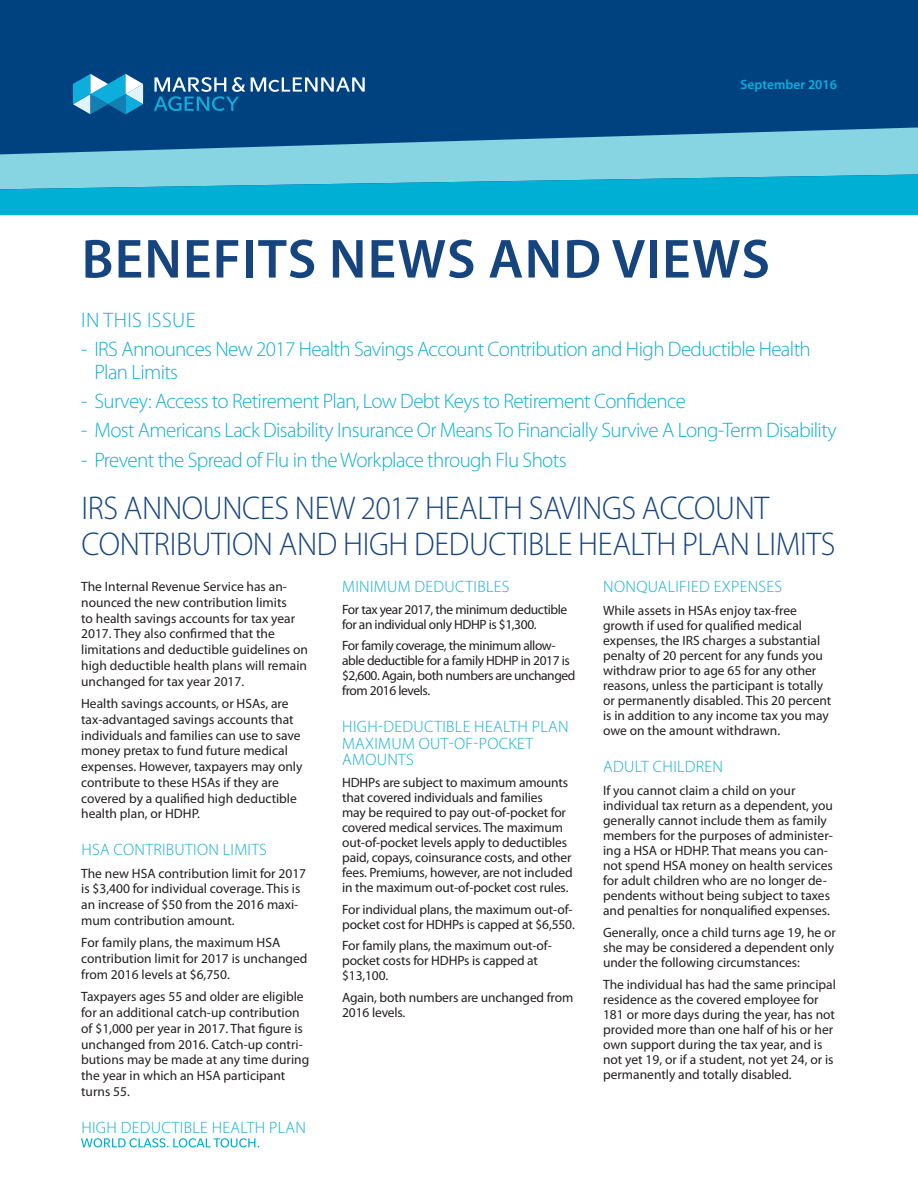
<style>
.page{position:relative;width:918px;height:1188px;background:#fff}
.page>*{position:absolute;margin:0;border:0;box-sizing:border-box;transform-origin:0 0}
.t1{font:600 55.5px "Myriad Pro";letter-spacing:.02em;color:#15447f}
.Headline{font:300 33px/36px "Myriad Pro";letter-spacing:-.01em;color:#15447f;scale:.96 1}
.In_This_Issue{font:300 21px/22.5px "Myriad Pro";letter-spacing:-.03em;color:#10afd2}
.In_This_Issue-2{font:300 21px "Myriad Pro";letter-spacing:.02em;color:#10afd2}
.Callout{font:300 16.5px/16.5px "Myriad Pro";letter-spacing:.02em;color:#10afd2}
.t2{font:13.5px/15px "Myriad Pro";color:#231f20}
.t3{font:13.5px/15px "Myriad Pro";letter-spacing:-.03em;color:#231f20}
.t4{font:600 13.5px "Myriad Pro";color:#0eaedc}
</style>
<div class="page">
<div style="left:0;top:0;width:918px;height:215px;background:#004280"></div>
<svg style="left:0;top:127px;width:918px;height:47px;fill:#87d4e3"></svg>
<svg style="left:0;top:174px;width:918px;height:41px"></svg>
<svg style="left:251px;top:77px;width:114px;height:15px"></svg>
<svg style="left:73px;top:74px;width:70px;height:40px"></svg>
<svg style="left:154px;top:77px;width:91px;height:34px"></svg>
<svg style="left:81px;top:1138px;width:178px;height:10px"></svg>
<p class="t4" style="left:741px;top:76px;width:98px">September 2016</p>
<p class="t1" style="left:82px;top:224px;width:690px">BENEFITS NEWS AND VIEWS</p>
<p class="In_This_Issue-2" style="left:81px;top:307px;width:116px">IN THIS ISSUE</p>
<p class="In_This_Issue" style="left:94px;top:338px;width:718px;text-indent:-14px">- IRS Announces New 2017 Health Savings Account Contribution and High Deductible Health<br>Plan Limits</p>
<p class="In_This_Issue" style="left:81px;top:390px;width:606px">- Survey: Access to Retirement Plan, Low Debt Keys to Retirement Confidence</p>
<p class="In_This_Issue" style="left:81px;top:419px;width:757px">- Most Americans Lack Disability Insurance Or Means To Financially Survive A Long-Term Disability</p>
<p class="In_This_Issue" style="left:81px;top:448px;width:487px">- Prevent the Spread of Flu in the Workplace through Flu Shots</p>
<p class="Headline" style="left:82px;top:490px;width:787px">IRS ANNOUNCES NEW 2017 HEALTH SAVINGS ACCOUNT<br>CONTRIBUTION AND HIGH DEDUCTIBLE HEALTH PLAN LIMITS</p>
<p class="t2" style="left:81px;top:579px;width:228px;line-height:15.8px">The Internal Revenue Service has an&shy;nounced the new contribution limits<br>to health savings accounts for tax year 2017. They also confirmed that the limitations and deductible guidelines on high deductible health plans will remain unchanged for tax year 2017.</p>
<p class="t2" style="left:81px;top:696px;width:223px;line-height:15.8px">Health savings accounts, or HSAs, are tax-advantaged savings accounts that individuals and families can use to save money pretax to fund future medical expenses. However, taxpayers may only contribute to these HSAs if they are covered by a qualified high deductible health plan, or HDHP.</p>
<p class="Callout" style="left:81px;top:841px;width:187px">HSA CONTRIBUTION LIMITS</p>
<p class="t2" style="left:81px;top:865px;width:227px;line-height:15.8px">The new HSA contribution limit for 2017 is $3,400 for individual coverage. This is an increase of $50 from the 2016 maxi&shy;mum contribution amount.</p>
<p class="t2" style="left:81px;top:935px;width:228px;line-height:15.8px">For family plans, the maximum HSA contribution limit for 2017 is unchanged from 2016 levels at $6,750.</p>
<p class="t2" style="left:81px;top:989px;width:230px;line-height:15.8px">Taxpayers ages 55 and older are eligible for an additional catch-up contribution of $1,000 per year in 2017. That figure is unchanged from 2016. Catch-up contri&shy;butions may be made at any time during the year in which an HSA participant turns 55.</p>
<p class="Callout" style="left:81px;top:1119px;width:226px">HIGH DEDUCTIBLE HEALTH PLAN</p>
<p class="Callout" style="left:603px;top:578px;width:180px">NONQUALIFIED EXPENSES</p>
<p class="t2" style="left:603px;top:603px;width:230px">While assets in HSAs enjoy tax-free growth if used for qualified medical expenses, the IRS charges a substantial penalty of 20 percent for any funds you withdraw prior to age 65 for any other reasons, unless the participant is totally or permanently disabled. This 20 percent is in addition to any income tax you may owe on the amount withdrawn.</p>
<p class="Callout" style="left:603px;top:758px;width:121px">ADULT CHILDREN</p>
<p class="t2" style="left:603px;top:783px;width:231px">If you cannot claim a child on your individual tax return as a dependent, you generally cannot include them as family members for the purposes of administer&shy;ing a HSA or HDHP. That means you can&shy;not spend HSA money on health services for adult children who are no longer de&shy;pendents without being subject to taxes and penalties for nonqualified expenses.</p>
<p class="t2" style="left:603px;top:925px;width:234px">Generally, once a child turns age 19, he or she may be considered a dependent only under the following circumstances:</p>
<p class="t2" style="left:603px;top:976px;width:234px">The individual has had the same principal residence as the covered employee for 181 or more days during the year, has not provided more than one half of his or her own support during the tax year, and is not yet 19, or if a student, not yet 24, or is permanently and totally disabled.</p>
<p class="Callout" style="left:342px;top:578px;width:169px">MINIMUM DEDUCTIBLES</p>
<p class="t3" style="left:342px;top:601px;width:227px">For tax year 2017, the minimum deductible for an individual only HDHP is $1,300.</p>
<p class="t3" style="left:342px;top:638px;width:235px">For family coverage, the minimum allow&shy;able deductible for a family HDHP in 2017 is $2,600. Again, both numbers are unchanged from 2016 levels.</p>
<p class="Callout" style="left:342px;top:718px;width:228px">HIGH-DEDUCTIBLE HEALTH PLAN<br>MAXIMUM OUT-OF-POCKET<br>AMOUNTS</p>
<p class="t2" style="left:342px;top:775px;width:232px">HDHPs are subject to maximum amounts that covered individuals and families<br>may be required to pay out-of-pocket for covered medical services. The maximum out-of-pocket levels apply to deductibles paid, copays, coinsurance costs, and other fees. Premiums, however, are not included in the maximum out-of-pocket cost rules.</p>
<p class="t2" style="left:342px;top:901px;width:234px">For individual plans, the maximum out-of&shy;pocket cost for HDHPs is capped at $6,550.</p>
<p class="t2" style="left:342px;top:938px;width:211px">For family plans, the maximum out-of&shy;pocket costs for HDHPs is capped at $13,100.</p>
<p class="t2" style="left:342px;top:990px;width:233px">Again, both numbers are unchanged from<br>2016 levels.</p>
</div>
